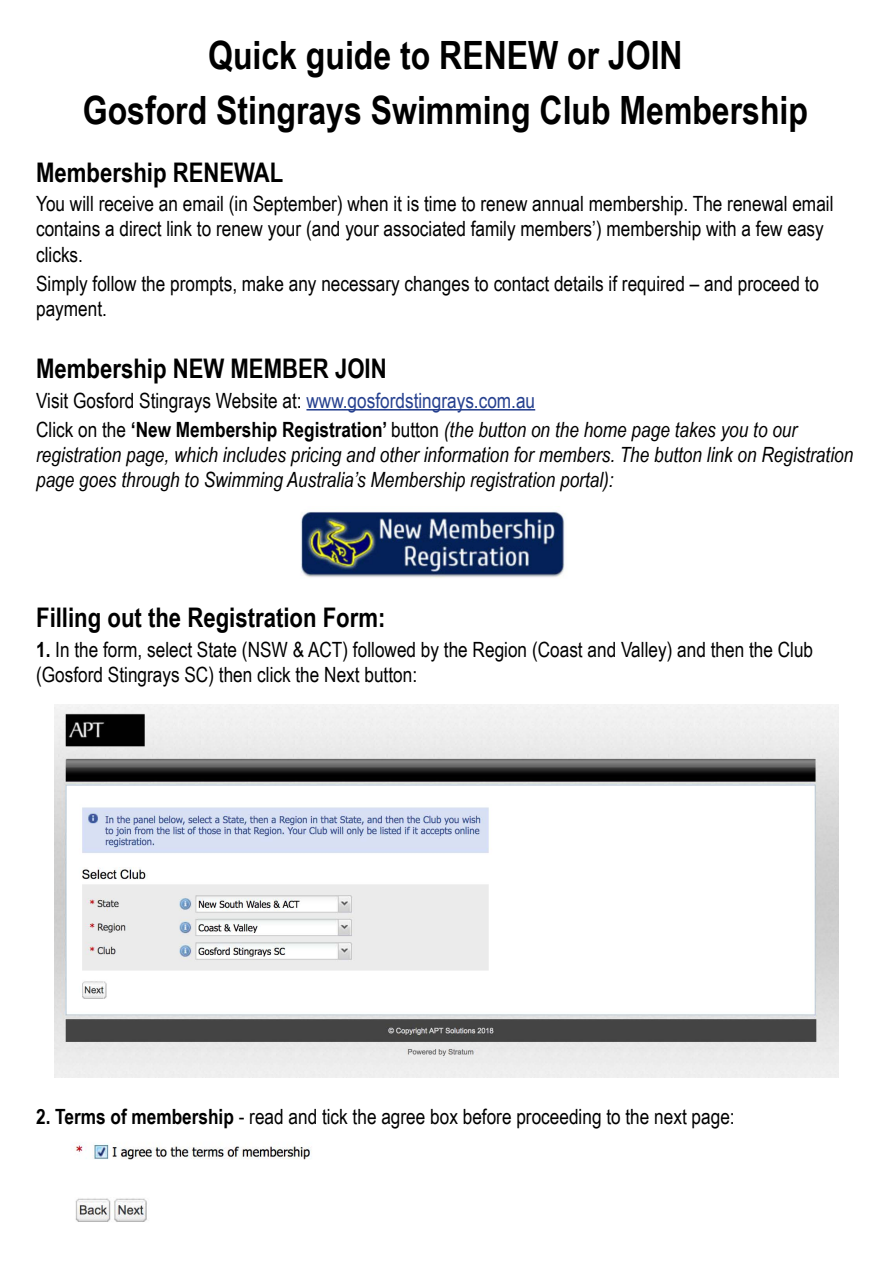
<style>
.page{position:relative;width:893px;height:1263px;background:#fff}
.page>*{position:absolute;margin:0;border:0;box-sizing:border-box;transform-origin:0 0}
.t1{font:700 39px/55.3px "Arial Narrow";color:#000;text-align:center}
.t2{font:700 27px "Arial Narrow";color:#000}
.t3{font:21px/25.2px "Arial Narrow";color:#000}
.t4{font:italic 21px/25.2px "Arial Narrow";color:#000}
.s1{color:#25408f}
.s2{font-weight:700}
.s3{font-style:italic}
</style>
<div class="page">
<hr style="left:306px;top:409px;width:229px;height:1px;background:#25408f">
<img style="left:301px;top:511px;width:264px;height:67px">
<img style="left:54px;top:705px;width:785px;height:373px">
<img style="left:75px;top:1143px;width:237px;height:79px">
<h1 class="t1" style="left:83px;top:25px;width:727px">Quick guide to RENEW or JOIN<br>Gosford Stingrays Swimming Club Membership</h1>
<p class="t2" style="left:36px;top:152px;width:249px">Membership RENEWAL</p>
<p class="t3" style="left:36px;top:190px;width:799px">You will receive an email (in September) when it is time to renew annual membership. The renewal email contains a direct link to renew your (and your associated family members’) membership with a few easy clicks.</p>
<p class="t3" style="left:36px;top:270px;width:784px">Simply follow the prompts, make any necessary changes to contact details if required – and proceed to payment.</p>
<p class="t2" style="left:36px;top:348px;width:352px">Membership NEW MEMBER JOIN</p>
<p class="t3" style="left:36px;top:385px;width:763px;line-height:29.4px">Visit Gosford Stingrays Website at: <span class="s1">www.gosfordstingrays.com.au<br></span>Click on the <span class="s2">‘New Membership Registration’</span> button <span class="s3">(the button on the home page takes you to our</span></p>
<p class="t4" style="left:36px;top:442px;width:819px">registration page, which includes pricing and other information for members. The button link on Registration page goes through to Swimming Australia’s Membership registration portal):</p>
<p class="t2" style="left:36px;top:597px;width:351px">Filling out the Registration Form:</p>
<p class="t3" style="left:36px;top:636px;width:778px"><span class="s2">1.</span> In the form, select State (NSW &amp; ACT) followed by the Region (Coast and Valley) and then the Club (Gosford Stingrays SC) then click the Next button:</p>
<p class="t3" style="left:36px;top:1103px;width:700px"><span class="s2">2. Terms of membership</span> - read and tick the agree box before proceeding to the next page:</p>
</div>
